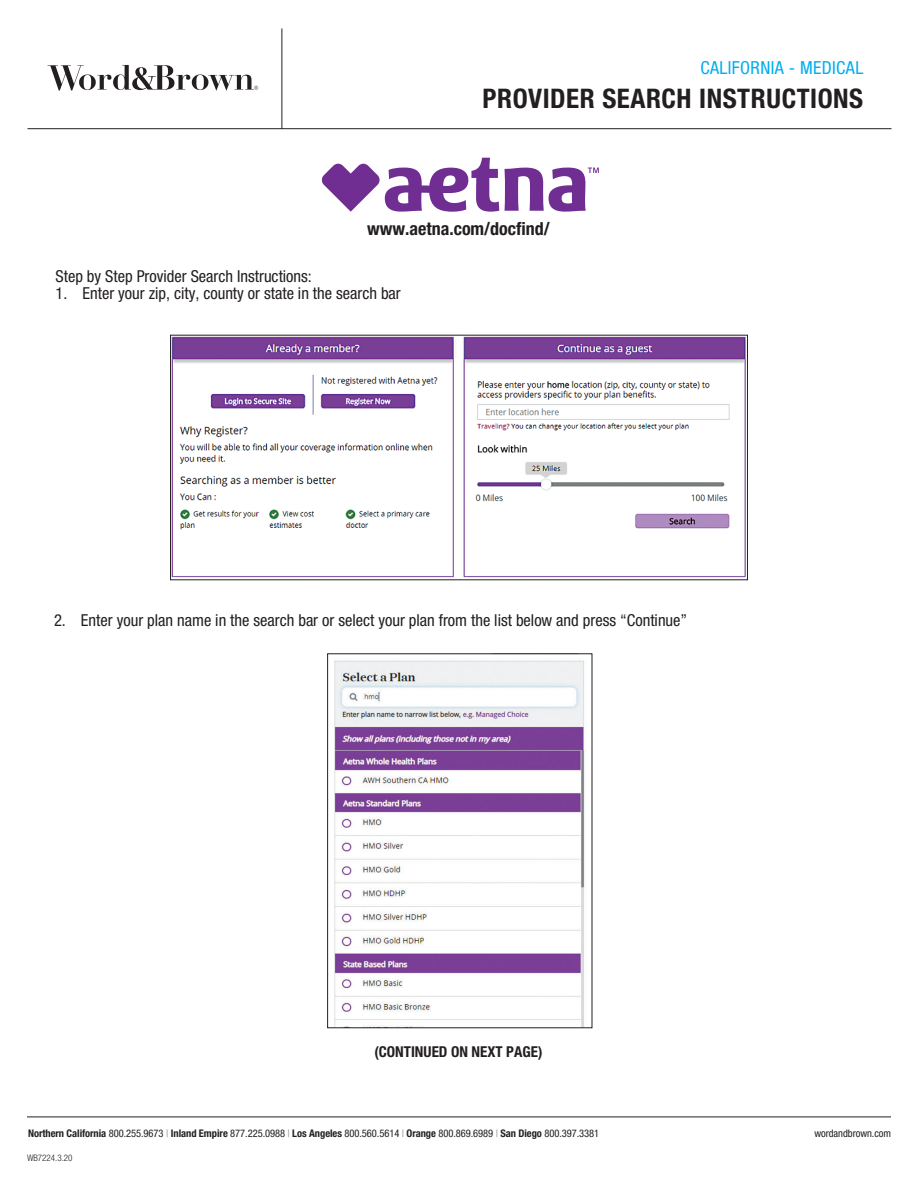
<style>
.page{position:relative;width:918px;height:1188px;background:#fff}
.page>*{position:absolute;margin:0;border:0;box-sizing:border-box;transform-origin:0 0}
.t1{font:700 condensed 27px "Helvetica Neue LT Std";letter-spacing:.02em;color:#231f20}
.t2{font:700 condensed 18px "Helvetica Neue LT Std";color:#231f20}
.t3{font:condensed 18px "Helvetica Neue LT Std";letter-spacing:.02em;color:#00aeef}
.t4{font:condensed 16.5px "Helvetica Neue LT Std";color:#231f20}
.t5{font:700 condensed 15px "Helvetica Neue LT Std";color:#231f20}
.t6{font:condensed 10.5px "Helvetica Neue LT Std";letter-spacing:-.005em;color:#231f20}
.t7{font:300 condensed 9px "Helvetica Neue LT Std";color:#231f20}
.s1{font-weight:700}
.s2{color:#939598}
</style>
<div class="page">
<hr style="left:28px;top:128px;width:864px;height:1px;background:#231f20">
<hr style="left:282px;top:28px;width:1px;height:101px;background:#231f20">
<svg style="left:48px;top:65px;width:210px;height:26px"></svg>
<hr style="left:27px;top:1117px;width:864px;height:1px;background:#231f20">
<img style="left:172px;top:337px;width:574px;height:241px">
<div style="left:170px;top:335px;width:578px;height:245px;border:1px solid #231f20"></div>
<svg style="left:322px;top:158px;width:277px;height:54px"></svg>
<img style="left:334px;top:660px;width:251px;height:366px">
<div style="left:327px;top:653px;width:265px;height:375px;border:1px solid #231f20"></div>
<p class="t3" style="left:700px;top:57px;width:164px">CALIFORNIA - MEDICAL</p>
<h1 class="t1" style="left:483px;top:82px;width:382px">PROVIDER SEARCH INSTRUCTIONS</h1>
<p class="t2" style="left:367px;top:217px;width:184px">www.aetna.com/docfind/</p>
<p class="t4" style="left:56px;top:267px;width:258px">Step by Step Provider Search Instructions:</p>
<p class="t4" style="left:56px;top:284px;width:347px">1. Enter your zip, city, county or state in the search bar</p>
<p class="t4" style="left:54px;top:610px;width:635px">2. Enter your plan name in the search bar or select your plan from the list below and press “Continue”</p>
<p class="t5" style="left:374px;top:1042px;width:169px">(CONTINUED ON NEXT PAGE)</p>
<p class="t6" style="left:28px;top:1127px;width:573px"><span class="s1">Northern California</span> 800.255.9673 <span class="s2">|</span> <span class="s1">Inland Empire</span> 877.225.0988 <span class="s2">|</span> <span class="s1">Los Angeles</span> 800.560.5614 <span class="s2">|</span> <span class="s1">Orange</span> 800.869.6989 <span class="s2">|</span> <span class="s1">San Diego</span> 800.397.3381</p>
<p class="t6" style="left:814px;top:1127px;width:78px">wordandbrown.com</p>
<p class="t7" style="left:27px;top:1153px;width:47px">WB7224.3.20</p>
</div>
